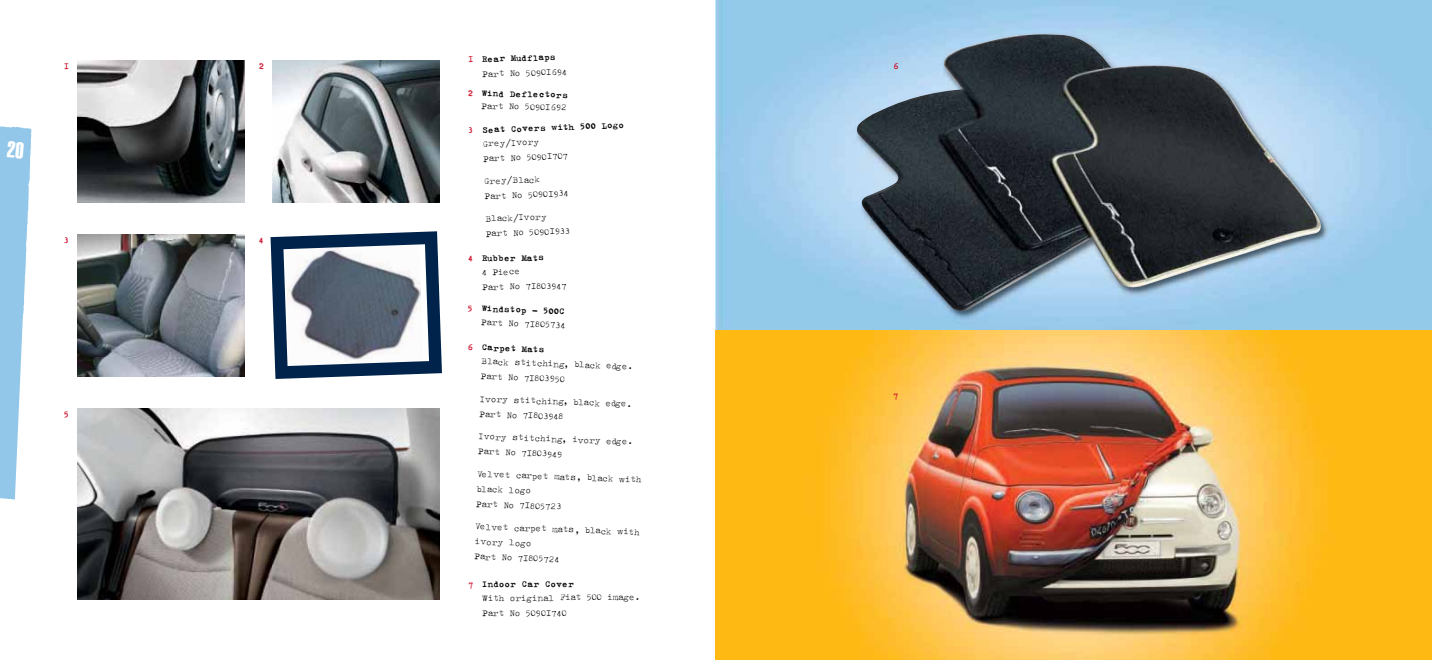
<style>
.page{position:relative;width:1432px;height:660px;background:#fff}
.page>*{position:absolute;margin:0;border:0;box-sizing:border-box;transform-origin:0 0}
.t1{font:10px/15px "Lettera 500 light";letter-spacing:-.01em;color:#000}
.t2{font:10px "Lettera 500 text";letter-spacing:-.01em;color:#000}
.t3{font:10px "Lettera 500 text";color:#ce152e}
.s1{color:#ce152e}
</style>
<div class="page">
<img style="left:78px;top:60px;width:166px;height:142px">
<img style="left:273px;top:60px;width:166px;height:142px">
<img style="left:78px;top:234px;width:166px;height:142px">
<img style="left:78px;top:408px;width:361px;height:191px">
<svg style="left:270px;top:231px;width:172px;height:148px"></svg>
<img style="left:716px;top:0;width:715px;height:330px">
<img style="left:856px;top:33px;width:465px;height:278px">
<img style="left:716px;top:330px;width:715px;height:329px">
<svg style="left:0;top:126px;width:32px;height:375px"></svg>
<p class="t3" style="left:64px;top:60px;width:7px">1</p>
<p class="t3" style="left:259px;top:60px;width:7px">2</p>
<p class="t3" style="left:64px;top:234px;width:7px">3</p>
<p class="t3" style="left:259px;top:234px;width:7px">4</p>
<p class="t3" style="left:64px;top:407px;width:7px">5</p>
<p class="t2" style="left:468px;top:54px;width:89px;rotate:-2deg"><span class="s1">1</span> Rear Mudflaps</p>
<p class="t1" style="left:482px;top:66px;width:86px;rotate:-2deg">Part No 50901694</p>
<p class="t2" style="left:468px;top:87px;width:102px;rotate:1deg"><span class="s1">2</span> Wind Deflectors</p>
<p class="t1" style="left:482px;top:98px;width:87px;rotate:1deg">Part No 50901692</p>
<p class="t2" style="left:468px;top:124px;width:158px;rotate:-2deg"><span class="s1">3</span> Seat Covers with 500 Logo</p>
<p class="t1" style="left:482px;top:135px;width:86px;rotate:-2deg">Grey/Ivory<br>Part No 50901707</p>
<p class="t1" style="left:484px;top:173px;width:86px;rotate:-2deg">Grey/Black<br>Part No 50901934</p>
<p class="t1" style="left:485px;top:210px;width:86px;rotate:-2deg">Black/Ivory<br>Part No 50901933</p>
<p class="t2" style="left:468px;top:251px;width:78px"><span class="s1">4</span> Rubber Mats</p>
<p class="t1" style="left:482px;top:263px;width:86px">4 Piece<br>Part No 71803947</p>
<p class="t2" style="left:468px;top:301px;width:99px;rotate:2deg"><span class="s1">5</span> Windstop - 500C</p>
<p class="t1" style="left:481px;top:314px;width:86px;rotate:2deg">Part No 71805734</p>
<p class="t2" style="left:468px;top:340px;width:78px;rotate:2deg"><span class="s1">6</span> Carpet Mats</p>
<p class="t1" style="left:481px;top:352px;width:153px;rotate:2deg">Black stitching, black edge.<br>Part No 71803950</p>
<p class="t1" style="left:480px;top:390px;width:154px;rotate:2deg">Ivory stitching, black edge.<br>Part No 71803948</p>
<p class="t1" style="left:479px;top:427px;width:156px;rotate:2deg">Ivory stitching, ivory edge.<br>Part No 71803949</p>
<p class="t1" style="left:478px;top:465px;width:166px;rotate:2deg">Velvet carpet mats, black with black logo<br>Part No 71805723</p>
<p class="t1" style="left:476px;top:517px;width:166px;rotate:2deg">Velvet carpet mats, black with ivory logo<br>Part No 71805724</p>
<p class="t2" style="left:468px;top:577px;width:108px"><span class="s1">7</span> Indoor Car Cover</p>
<p class="t1" style="left:482px;top:588px;width:160px">With original Fiat 500 image.<br>Part No 50901740</p>
<p class="t3" style="left:893px;top:60px;width:7px">6</p>
<p class="t3" style="left:893px;top:390px;width:7px">7</p>
</div>
